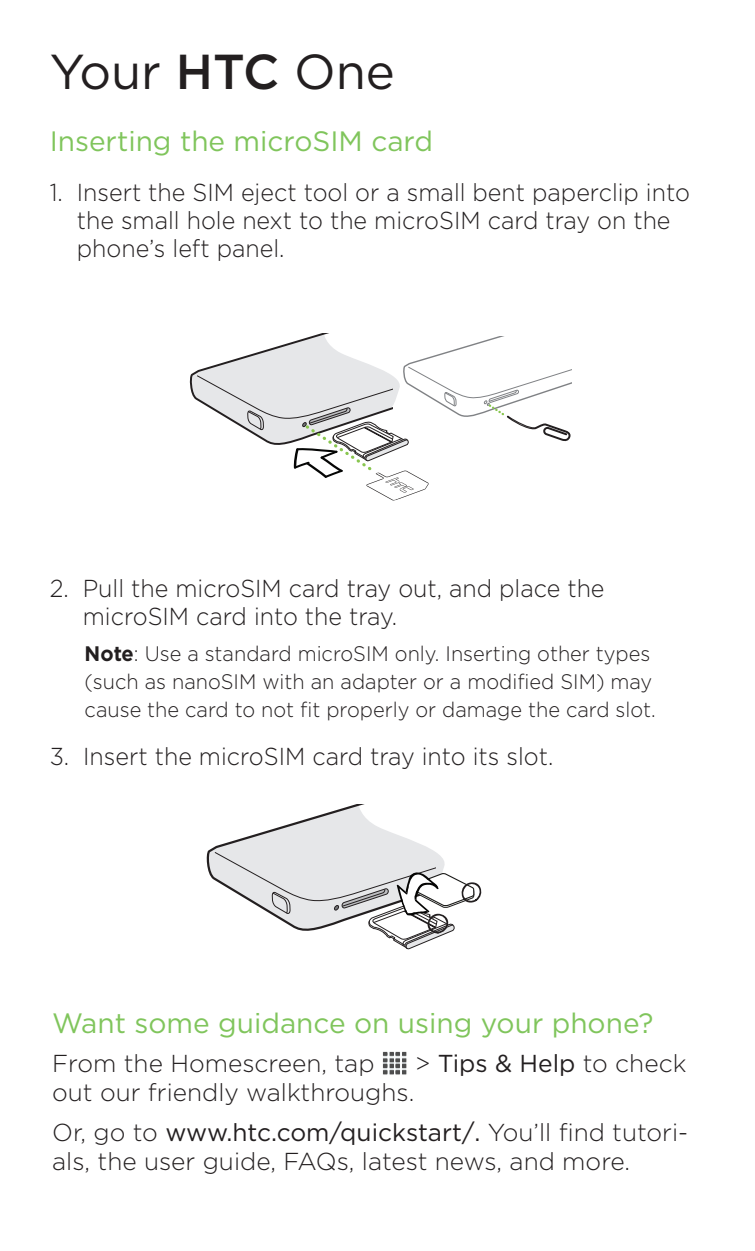
<style>
.page{position:relative;width:755px;height:1251px;background:#fff}
.page>*{position:absolute;margin:0;border:0;box-sizing:border-box;transform-origin:0 0}
.idHeading2{font:49px "Gotham";color:#231f20}
.t1{font:28px "Gotham";color:#80c55c}
.id2ndpage_Text{font:300 24.5px/28px "Gotham";color:#231f20;scale:.95 1}
.id2ndpage_Text-2{font:300 24.5px/29.4px "Gotham";color:#231f20}
.t2{font:24.5px "Gotham";color:#231f20}
.id2ndpage_Text-3{font:300 21px/28px "Gotham";color:#231f20;scale:.95 1}
.s1{font-weight:500}
.s2{font-weight:700}
.s3{font-weight:300}
.s4{font-weight:400}
</style>
<div class="page">
<svg style="left:189px;top:333px;width:382px;height:167px"></svg>
<svg style="left:206px;top:804px;width:275px;height:145px"></svg>
<img style="left:382px;top:1051px;width:25px;height:24px">
<p class="idHeading2" style="left:50px;top:40px;width:346px">Your <span class="s1">HTC</span> One</p>
<p class="t1" style="left:50px;top:124px;width:384px">Inserting the microSIM card</p>
<p class="id2ndpage_Text" style="left:77px;top:177px;width:646px;text-indent:-27px">1. Insert the SIM eject tool or a small bent paperclip into the small hole next to the microSIM card tray on the phone’s left panel.</p>
<p class="id2ndpage_Text" style="left:83px;top:573px;width:550px;text-indent:-33px">2. Pull the microSIM card tray out, and place the microSIM card into the tray.</p>
<p class="id2ndpage_Text-3" style="left:85px;top:638px;width:602px"><span class="s2">Note</span>: Use a standard microSIM only. Inserting other types (such as nanoSIM with an adapter or a modified SIM) may cause the card to not fit properly or damage the card slot.</p>
<p class="id2ndpage_Text" style="left:50px;top:741px;width:531px">3. Insert the microSIM card tray into its slot.</p>
<p class="t1" style="left:52px;top:1004px;width:602px">Want some guidance on using your phone?</p>
<p class="id2ndpage_Text-2" style="left:52px;top:1047px;width:323px">From the Homescreen, tap</p>
<p class="t2" style="left:415px;top:1047px;width:272px"><span class="s3">&gt;</span> Tips &amp; Help <span class="s3">to check</span></p>
<p class="id2ndpage_Text-2" style="left:52px;top:1077px;width:363px">out our friendly walkthroughs.</p>
<p class="id2ndpage_Text-2" style="left:52px;top:1116px;width:637px">Or, go to <span class="s4">www.htc.com/quickstart/.</span> You’ll find tutori&shy;als, the user guide, FAQs, latest news, and more.</p>
</div>
